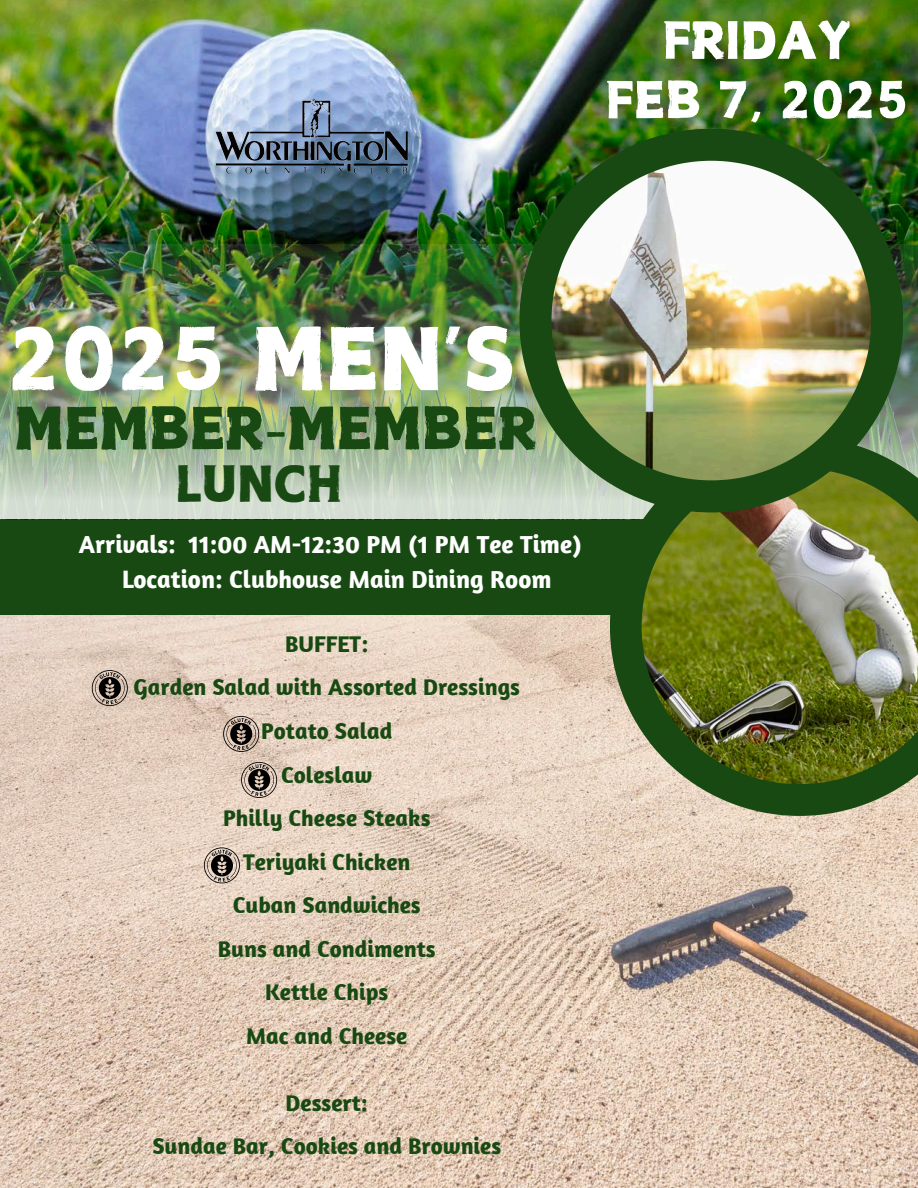
<style>
.page{position:relative;width:918px;height:1188px;background:#fff}
.page>*{position:absolute;margin:0;border:0;box-sizing:border-box;transform-origin:0 0}
.t1{font:87px "Canva Powerful Calligraphy";color:#fff}
.t2{font:58.5px "Canva Powerful Calligraphy";color:#194912}
.t3{font:51.3px/59.7px "Canva Powerful Calligraphy";color:#fff;text-align:center}
.t4{font:49.8px "Canva Powerful Calligraphy";color:#194912}
.t5{font:700 25.2px "Amaranth";color:#fff}
.t6{font:700 23.25px "Amaranth";color:#194912}
</style>
<div class="page">
<img style="left:0;top:614px;width:918px;height:574px">
<img style="left:0;top:0;width:918px;height:244px">
<div style="left:0;top:496px;width:894px;height:118px;background:#194912"></div>
<img style="left:0;top:244px;width:918px;height:275px">
<svg style="left:610px;top:437px;width:308px;height:379px;fill:#194912"></svg>
<img style="left:642px;top:468px;width:276px;height:316px">
<img style="left:519px;top:129px;width:384px;height:383px">
<img style="left:552px;top:161px;width:319px;height:319px">
<img style="left:212px;top:95px;width:200px;height:82px">
<svg style="left:92px;top:670px;width:36px;height:36px"></svg>
<svg style="left:223px;top:716px;width:36px;height:36px"></svg>
<svg style="left:241px;top:762px;width:36px;height:36px"></svg>
<svg style="left:204px;top:847px;width:36px;height:36px"></svg>
<p class="t3" style="left:606px;top:8px;width:305px">FRIDAY<br>FEB 7, 2025</p>
<p class="t1" style="left:7px;top:312px;width:510px">2025 MEN’S</p>
<p class="t2" style="left:15px;top:396px;width:524px">MEMBER-MEMBER</p>
<p class="t4" style="left:175px;top:457px;width:169px">LUNCH</p>
<p class="t5" style="left:79px;top:528px;width:504px">Arrivals: 11:00 AM-12:30 PM (1 PM Tee Time)</p>
<p class="t5" style="left:122px;top:563px;width:431px">Location: Clubhouse Main Dining Room</p>
<p class="t6" style="left:285px;top:629px;width:85px">BUFFET:</p>
<p class="t6" style="left:134px;top:673px;width:388px">Garden Salad with Assorted Dressings</p>
<h1 class="t6" style="left:261px;top:716px;width:133px">Potato Salad</h1>
<p class="t6" style="left:281px;top:760px;width:93px">Coleslaw</p>
<h2 class="t6" style="left:223px;top:803px;width:209px">Philly Cheese Steaks</h2>
<h3 class="t6" style="left:243px;top:847px;width:169px">Teriyaki Chicken</h3>
<p class="t6" style="left:233px;top:891px;width:189px">Cuban Sandwiches</p>
<p class="t6" style="left:218px;top:934px;width:219px">Buns and Condiments</p>
<p class="t6" style="left:265px;top:978px;width:125px">Kettle Chips</p>
<p class="t6" style="left:246px;top:1021px;width:163px">Mac and Cheese</p>
<p class="t6" style="left:286px;top:1088px;width:84px">Dessert:</p>
<p class="t6" style="left:152px;top:1132px;width:350px">Sundae Bar, Cookies and Brownies</p>
</div>
